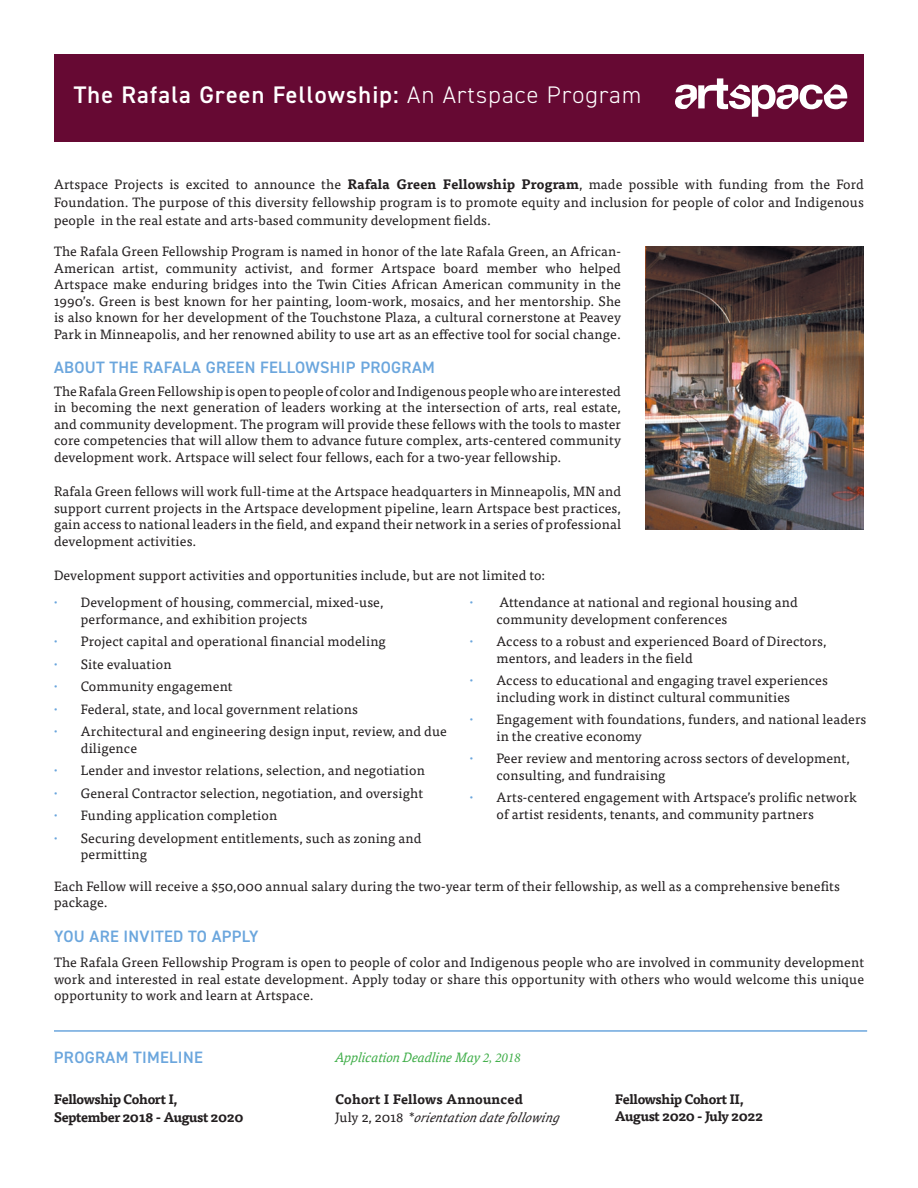
<style>
.page{position:relative;width:918px;height:1188px;background:#fff}
.page>*{position:absolute;margin:0;border:0;box-sizing:border-box;transform-origin:0 0}
.t1{font:600 24px "DIN2014";letter-spacing:.05em;color:#fff}
.t2{font:600 16.5px "DIN2014";letter-spacing:.02em;color:#6ba6dd}
.t3{font:13.5px/16.5px "Tisa Pro";letter-spacing:.01em;color:#231f20}
.t4{font:700 13.5px/18px "Tisa Pro";letter-spacing:-.03em;color:#231f20}
.t5{font:italic 13.5px/18px "Tisa Pro";color:#231f20}
.t6{font:italic 13.5px "Tisa Pro";color:#40ae49}
.s1{font-weight:300}
.s2{font-weight:700}
.s3{font-family:"DIN2014";color:#6ba6dd}
.s4{font-family:"Minion Pro"}
.s5{font-weight:700;font-style:normal}
.s6{font-style:normal}
</style>
<div class="page">
<img style="left:645px;top:247px;width:219px;height:283px">
<div style="left:54px;top:54px;width:810px;height:87px;background:#660933"></div>
<svg style="left:675px;top:78px;width:172px;height:39px"></svg>
<hr style="left:54px;top:1030px;width:813px;height:2px;background:#6ba6dd">
<p class="t1" style="left:74px;top:79px;width:569px">The Rafala Green Fellowship: <span class="s1">An Artspace Program</span></p>
<p class="t3" style="left:54px;top:175px;width:812px;line-height:18px;text-align:justify">Artspace Projects is excited to announce the <span class="s2">Rafala Green Fellowship Program</span>, made possible with funding from the Ford Foundation. The purpose of this diversity fellowship program is to promote equity and inclusion for people of color and Indigenous people in the real estate and arts-based community development fields.</p>
<p class="t3" style="left:54px;top:243px;width:569px;text-align:justify">The Rafala Green Fellowship Program is named in honor of the late Rafala Green, an African-American artist, community activist, and former Artspace board member who helped Artspace make enduring bridges into the Twin Cities African American community in the 1990’s. Green is best known for her painting, loom-work, mosaics, and her mentorship. She is also known for her development of the Touchstone Plaza, a cultural cornerstone at Peavey Park in Minneapolis, and her renowned ability to use art as an effective tool for social change.</p>
<p class="t2" style="left:54px;top:357px;width:382px">ABOUT THE RAFALA GREEN FELLOWSHIP PROGRAM</p>
<p class="t3" style="left:54px;top:382px;width:569px;text-align:justify">The Rafala Green Fellowship is open to people of color and Indigenous people who are interested in becoming the next generation of leaders working at the intersection of arts, real estate, and community development. The program will provide these fellows with the tools to master core competencies that will allow them to advance future complex, arts-centered community development work. Artspace will select four fellows, each for a two-year fellowship.</p>
<p class="t3" style="left:54px;top:483px;width:569px;text-align:justify">Rafala Green fellows will work full-time at the Artspace headquarters in Minneapolis, MN and support current projects in the Artspace development pipeline, learn Artspace best practices, gain access to national leaders in the field, and expand their network in a series of professional development activities.</p>
<p class="t3" style="left:54px;top:567px;width:493px">Development support activities and opportunities include, but are not limited to:</p>
<p class="t3" style="left:81px;top:594px;width:304px;text-indent:-27px"><span class="s3">•</span> Development of housing, commercial, mixed-use, performance, and exhibition projects</p>
<p class="t3" style="left:54px;top:633px;width:334px"><span class="s3">•</span> Project capital and operational financial modeling</p>
<p class="t3" style="left:54px;top:655px;width:119px"><span class="s3">•</span> Site evaluation</p>
<p class="t3" style="left:54px;top:678px;width:180px"><span class="s3">•</span> Community engagement</p>
<p class="t3" style="left:54px;top:700px;width:306px"><span class="s3">•</span> Federal, state, and local government relations</p>
<p class="t3" style="left:81px;top:723px;width:368px;text-indent:-27px"><span class="s3">•</span> Architectural and engineering design input, review, and due diligence</p>
<p class="t3" style="left:54px;top:762px;width:373px"><span class="s3">•</span> Lender and investor relations, selection, and negotiation</p>
<p class="t3" style="left:54px;top:784px;width:371px"><span class="s3">•</span> General Contractor selection, negotiation, and oversight</p>
<p class="t3" style="left:54px;top:807px;width:225px"><span class="s3">•</span> Funding application completion</p>
<p class="t3" style="left:81px;top:829px;width:342px;text-indent:-27px"><span class="s3">•</span> Securing development entitlements, such as zoning and permitting</p>
<p class="t3" style="left:496px;top:594px;width:303px;text-indent:-27px"><span class="s3">•</span> Attendance at national and regional housing and community development conferences</p>
<p class="t3" style="left:496px;top:633px;width:332px;text-indent:-27px"><span class="s3">•</span> Access to a robust and experienced Board of Directors, mentors, and leaders in the field</p>
<p class="t3" style="left:496px;top:672px;width:333px;text-indent:-27px"><span class="s3">•</span> Access to educational and engaging travel experiences including work in distinct cultural communities</p>
<p class="t3" style="left:496px;top:711px;width:371px;text-indent:-27px"><span class="s3">•</span> Engagement with foundations, funders, and national leaders in the creative economy</p>
<p class="t3" style="left:496px;top:750px;width:355px;text-indent:-27px"><span class="s3">•</span> Peer review and mentoring across sectors of development, consulting, and fundraising</p>
<p class="t3" style="left:496px;top:789px;width:362px;text-indent:-27px"><span class="s3">•</span> Arts-centered engagement with Artspace’s prolific network of artist residents, tenants, and community partners</p>
<p class="t3" style="left:54px;top:877px;width:787px">Each Fellow will receive a $50,000 annual salary during the two-year term of their fellowship, as well as a comprehensive benefits package.</p>
<p class="t2" style="left:54px;top:925px;width:206px">YOU ARE INVITED TO APPLY</p>
<p class="t3" style="left:54px;top:954px;width:812px;text-align:justify">The Rafala Green Fellowship Program is open to people of color and Indigenous people who are involved in community development work and interested in real estate development. Apply today or share this opportunity with others who would welcome this unique opportunity to work and learn at Artspace.</p>
<p class="t2" style="left:54px;top:1047px;width:150px">PROGRAM TIMELINE</p>
<p class="t6" style="left:334px;top:1047px;width:188px">Application Deadline May <span class="s4">2, 2 0 1 8</span></p>
<p class="t5" style="left:335px;top:1089px;width:226px"><span class="s5">Cohort I Fellows Announced<br></span><span class="s6">J u l y 2 , 2 0 1 8 *</span> orientationdatefollowing</p>
<p class="t4" style="left:54px;top:1090px;width:191px">Fellowship Cohort I,<br>September 2018 - August 2020</p>
<p class="t4" style="left:615px;top:1090px;width:150px;line-height:16.5px">Fellowship Cohort II,<br>August 2020 - July 2022</p>
</div>
